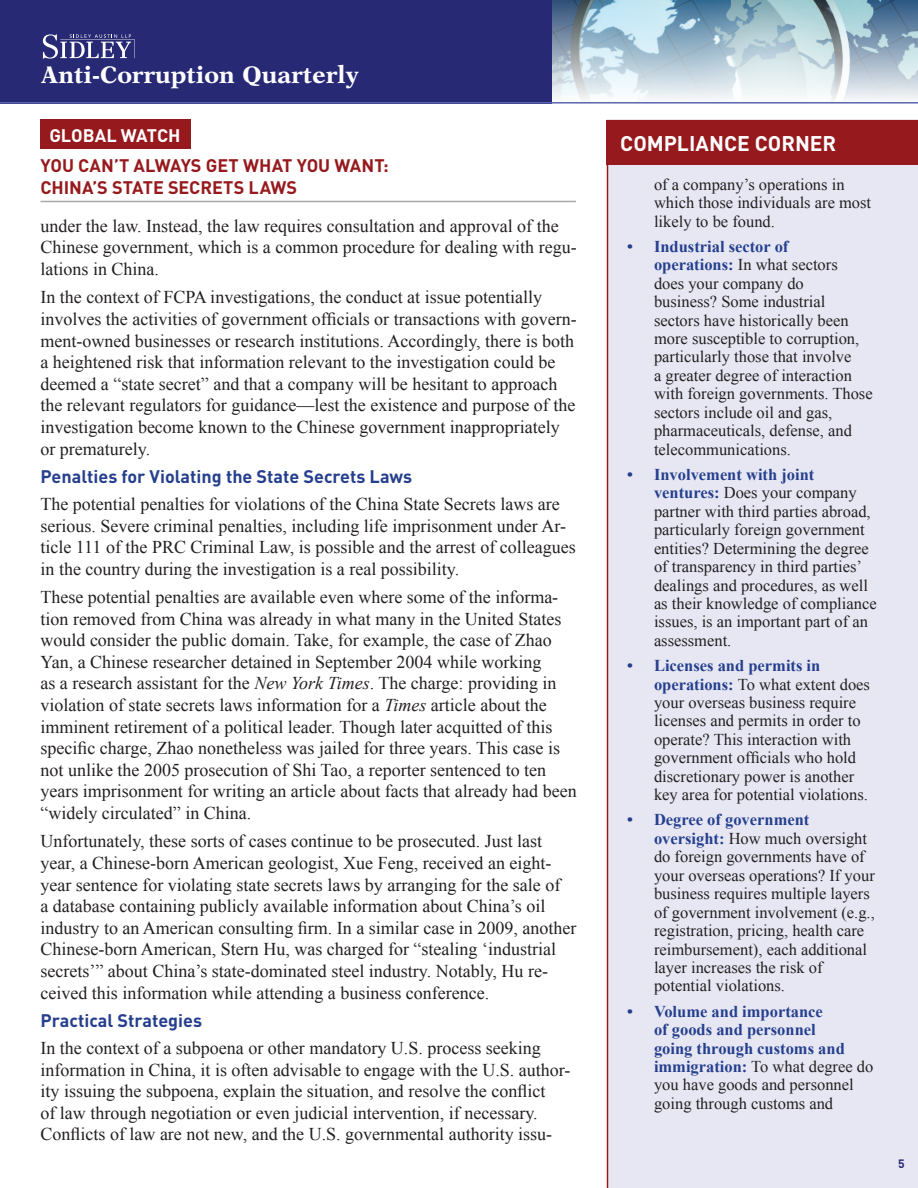
<style>
.page{position:relative;width:918px;height:1188px;background:#fff}
.page>*{position:absolute;margin:0;border:0;box-sizing:border-box;transform-origin:0 0}
.t1{font:700 24px "New Aster LT Std";letter-spacing:.01em;color:#fff}
.t2{font:700 21px "DIN";letter-spacing:.005em;color:#fff}
.t3{font:18px/21.6px "Times New Roman";color:#231f20}
.t4{font:700 18px "DIN";color:#253f8e}
.t5{font:700 18px/21.6px "DIN";color:#961a1d}
.t6{font:700 18px "DIN";color:#fff}
.t7{font:16.5px/18.5px "Times New Roman";color:#231f20}
.t8{font:700 16.5px/18.5px "Times New Roman";color:#253f8e}
.t9{font:700 12px "DIN";color:#282975}
.s1{font-style:italic}
.s2{font-weight:700;color:#253f8e}
.s3{font-weight:400;color:#231f20}
</style>
<div class="page">
<img style="left:552px;top:0;width:366px;height:100px">
<div style="left:0;top:0;width:552px;height:104px;background:#282975"></div>
<svg style="left:43px;top:34px;width:92px;height:25px"></svg>
<hr style="left:0;top:102px;width:918px;height:2px;background:#5a64ae">
<div style="left:606px;top:119px;width:312px;height:1069px;background:#e7e7f3"></div>
<hr style="left:40px;top:201px;width:536px;height:1px;background:#a8a9ad">
<div style="left:40px;top:120px;width:151px;height:29px;background:#961a1d"></div>
<div style="left:607px;top:120px;width:311px;height:45px;background:#961a1d"></div>
<h1 class="t1" style="left:41px;top:61px;width:319px">Anti-Corruption Quarterly</h1>
<p class="t6" style="left:49px;top:124px;width:12px">GLO</p>
<p class="t6" style="left:83px;top:124px;width:51px">BAL WAT</p>
<p class="t6" style="left:157px;top:124px;width:22px">CH</p>
<p class="t5" style="left:40px;top:154px;width:350px">You Can’t Always Get What You Want:<br>China’s State Secrets Laws</p>
<p class="t3" style="left:40px;top:215px;width:538px">under the law. Instead, the law requires consultation and approval of the<br>Chinese government, which is a common procedure for dealing with regu&shy;lations in China.</p>
<p class="t3" style="left:40px;top:286px;width:538px">In the context of FCPA investigations, the conduct at issue potentially involves the activities of government officials or transactions with govern&shy;ment-owned businesses or research institutions. Accordingly, there is both a heightened risk that information relevant to the investigation could be deemed a “state secret” and that a company will be hesitant to approach the relevant regulators for guidance—lest the existence and purpose of the investigation become known to the Chinese government inappropriately or prematurely.</p>
<p class="t4" style="left:40px;top:465px;width:373px">Penalties for Violating the State Secrets Laws</p>
<p class="t3" style="left:40px;top:493px;width:537px">The potential penalties for violations of the China State Secrets laws are serious. Severe criminal penalties, including life imprisonment under Ar&shy;ticle 111 of the PRC Criminal Law, is possible and the arrest of colleagues in the country during the investigation is a real possibility.</p>
<p class="t3" style="left:40px;top:586px;width:538px">These potential penalties are available even where some of the informa&shy;tion removed from China was already in what many in the United States would consider the public domain. Take, for example, the case of Zhao Yan, a Chinese researcher detained in September 2004 while working<br>as a research assistant for the <span class="s1">New York Times</span>. The charge: providing in violation of state secrets laws information for a <span class="s1">Times</span> article about the imminent retirement of a political leader. Though later acquitted of this specific charge, Zhao nonetheless was jailed for three years. This case is not unlike the 2005 prosecution of Shi Tao, a reporter sentenced to ten years imprisonment for writing an article about facts that already had been “widely circulated” in China.</p>
<p class="t3" style="left:40px;top:830px;width:537px">Unfortunately, these sorts of cases continue to be prosecuted. Just last year, a Chinese-born American geologist, Xue Feng, received an eight&shy;year sentence for violating state secrets laws by arranging for the sale of<br>a database containing publicly available information about China’s oil industry to an American consulting firm. In a similar case in 2009, another Chinese-born American, Stern Hu, was charged for “stealing ‘industrial secrets’” about China’s state-dominated steel industry. Notably, Hu re&shy;ceived this information while attending a business conference.</p>
<p class="t4" style="left:40px;top:1009px;width:163px">Practical Strategies</p>
<p class="t3" style="left:40px;top:1037px;width:532px">In the context of a subpoena or other mandatory U.S. process seeking information in China, it is often advisable to engage with the U.S. author&shy;ity issuing the subpoena, explain the situation, and resolve the conflict<br>of law through negotiation or even judicial intervention, if necessary.<br>Conflicts of law are not new, and the U.S. governmental authority issu-</p>
<p class="t2" style="left:620px;top:130px;width:69px">COM PLIAN</p>
<p class="t2" style="left:724px;top:130px;width:59px">CE CORNER</p>
<p class="t7" style="left:654px;top:175px;width:219px">of a company’s operations in which those individuals are most likely to be found.</p>
<p class="t7" style="left:654px;top:237px;width:220px;text-indent:-27px"><span class="s2">• Industrial sector of<br>operations:</span> In what sectors<br>does your company do<br>business? Some industrial sectors have historically been more susceptible to corruption, particularly those that involve<br>a greater degree of interaction with foreign governments. Those sectors include oil and gas, pharmaceuticals, defense, and telecommunications.</p>
<p class="t7" style="left:654px;top:465px;width:224px;text-indent:-27px"><span class="s2">• Involvement with joint ventures:</span> Does your company partner with third parties abroad, particularly foreign government entities? Determining the degree of transparency in third parties’ dealings and procedures, as well as their knowledge of compliance issues, is an important part of an assessment.</p>
<p class="t7" style="left:654px;top:656px;width:218px;text-indent:-27px"><span class="s2">• Licenses and permits in operations:</span> To what extent does your overseas business require licenses and permits in order to operate? This interaction with government officials who hold discretionary power is another key area for potential violations.</p>
<p class="t7" style="left:654px;top:810px;width:222px;text-indent:-27px"><span class="s2">• Degree of government oversight:</span> How much oversight do foreign governments have of your overseas operations? If your business requires multiple layers of government involvement (e.g., registration, pricing, health care reimbursement), each additional layer increases the risk of potential violations.</p>
<p class="t8" style="left:654px;top:1002px;width:221px;text-indent:-27px">• Volume and importance<br>of goods and personnel<br>going through customs and immigration: <span class="s3">To what degree do you have goods and personnel going through customs and</span></p>
<p class="t9" style="left:898px;top:1156px;width:8px">5</p>
</div>
